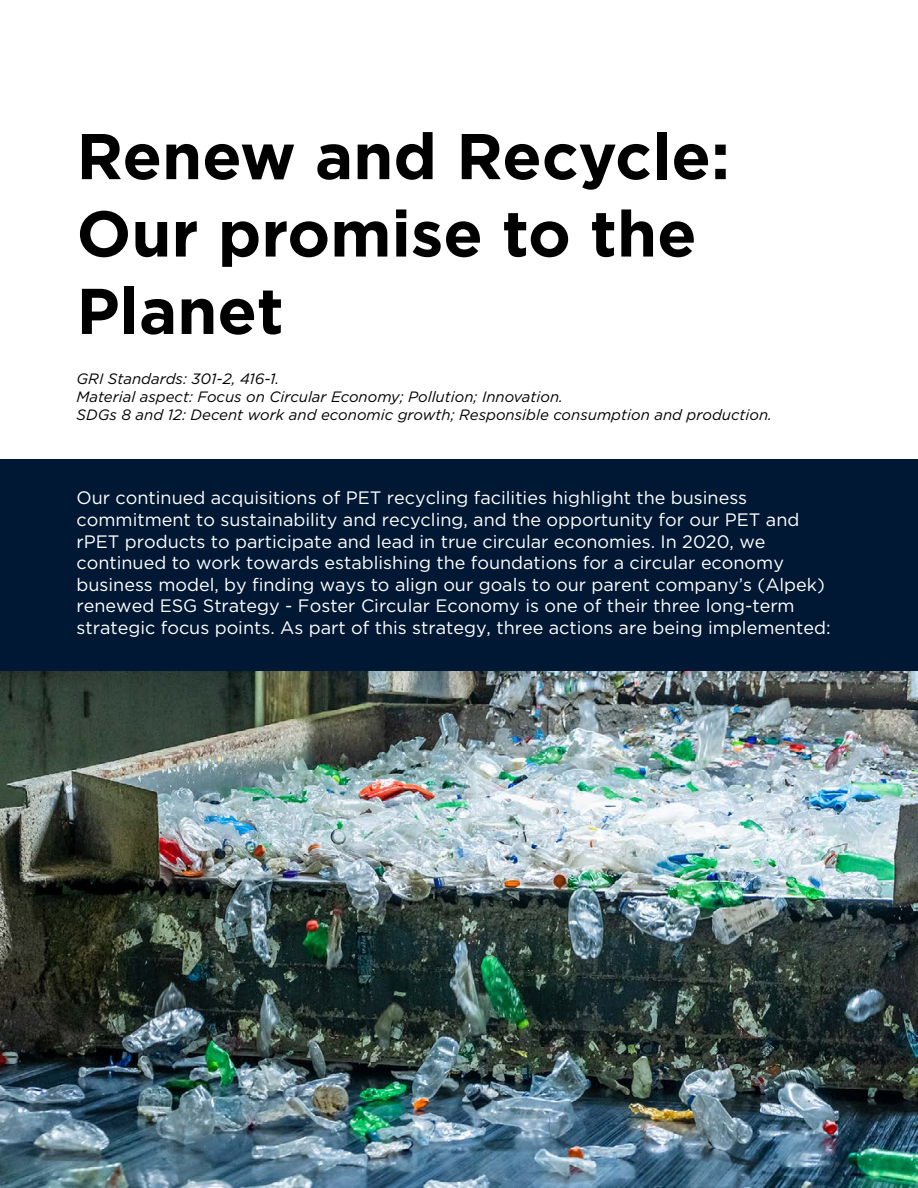
<style>
.page{position:relative;width:918px;height:1188px;background:#fff}
.page>*{position:absolute;margin:0;border:0;box-sizing:border-box;transform-origin:0 0}
.t1{font:700 64.5px/77.4px "Gotham";color:#000}
.t2{font:18px/21.6px "Gotham";color:#fff}
.t3{font:italic 15px/18px "Gotham";color:#000}
</style>
<div class="page">
<div style="left:0;top:459px;width:918px;height:216px;background:#001834"></div>
<img style="left:0;top:672px;width:918px;height:516px">
<h1 class="t1" style="left:77px;top:117px;width:655px">Renew and Recycle:<br>Our promise to the<br>Planet</h1>
<p class="t3" style="left:77px;top:369px;width:697px">GRI Standards: 301-2, 416-1.<br>Material aspect: Focus on Circular Economy; Pollution; Innovation.<br>SDGs 8 and 12: Decent work and economic growth; Responsible consumption and production.</p>
<p class="t2" style="left:77px;top:487px;width:756px">Our continued acquisitions of PET recycling facilities highlight the business commitment to sustainability and recycling, and the opportunity for our PET and rPET products to participate and lead in true circular economies. In 2020, we continued to work towards establishing the foundations for a circular economy business model, by finding ways to align our goals to our parent company’s (Alpek) renewed ESG Strategy - Foster Circular Economy is one of their three long-term strategic focus points. As part of this strategy, three actions are being implemented:</p>
</div>
